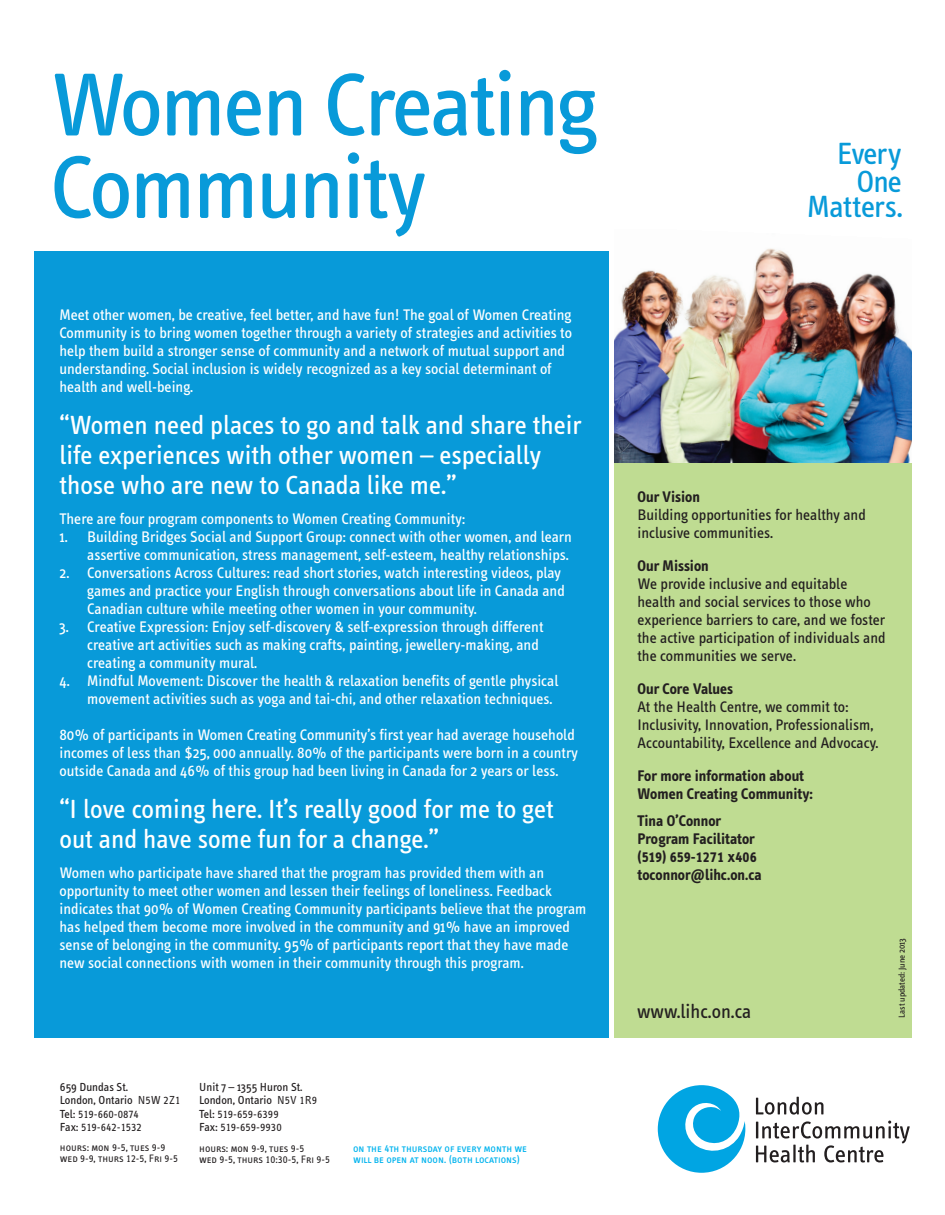
<style>
.page{position:relative;width:945px;height:1215px;background:#fff}
.page>*{position:absolute;margin:0;border:0;box-sizing:border-box;transform-origin:0 0}
.t1{font:91.8px/82.5px "Info Text";letter-spacing:-.025em;color:#089ad9}
.t2{font:31.5px/28.2px "Info Text";letter-spacing:-.025em;color:#089ad9;text-align:right}
.t3{font:27px/30px "Info Text";color:#fff}
.t4{font:19.95px "Info Text";color:#231f20}
.t5{font:15.75px/18px "Info Text";color:#fff}
.t6{font:15.75px/18px "Info Text";color:#231f20}
.t7{font:700 15.75px/18px "Info Text";color:#231f20}
.t8{font:15.75px "Info Text Bold Caps";color:#231f20}
.t9{font:12px/13.5px "Info Text";color:#231f20}
.t10{font:12px/13.5px "Info Text Normal Caps";color:#231f20}
.t11{font:11.1px/11.1px "Info Text Normal Caps";color:#231f20}
.t12{font:11.1px/11.1px "Info Text Book Caps";color:#00b3ee}
.t13{font:9px "Info Text";color:#231f20}
.s1{font-family:"Info Text Normal Caps"}
.s2{font-family:"Info Text"}
</style>
<div class="page">
<div style="left:34px;top:252px;width:575px;height:786px;background:#089ad9"></div>
<div style="left:614px;top:460px;width:298px;height:578px;background:#bfdc92"></div>
<img style="left:614px;top:248px;width:298px;height:214px">
<svg style="left:658px;top:1085px;width:87px;height:88px"></svg>
<svg style="left:756px;top:1097px;width:67px;height:18px"></svg>
<svg style="left:756px;top:1121px;width:154px;height:41px"></svg>
<h1 class="t1" style="left:50px;top:71px;width:549px">Women Creating<br>Community</h1>
<p class="t5" style="left:59px;top:307px;width:514px">Meet other women, be creative, feel better, and have fun! The goal of Women Creating Community is to bring women together through a variety of strategies and activities to help them build a stronger sense of community and a network of mutual support and understanding. Social inclusion is widely recognized as a key social determinant of health and well-being.</p>
<h3 class="t3" style="left:60px;top:412px;width:523px">“Women need places to go and talk and share their life experiences with other women – especially those who are new to Canada like me.”</h3>
<p class="t5" style="left:59px;top:511px;width:407px">There are four program components to Women Creating Community:</p>
<p class="t5" style="left:59px;top:529px;width:514px;text-align:right">1. Building Bridges Social and Support Group: connect with other women, and learn assertive communication, stress management, self-esteem, healthy relationships.</p>
<p class="t5" style="left:87px;top:565px;width:479px;text-indent:-28px">2. Conversations Across Cultures: read short stories, watch interesting videos, play games and practice your English through conversations about life in Canada and<br>Canadian culture while meeting other women in your community.</p>
<p class="t5" style="left:87px;top:619px;width:458px;text-indent:-28px">3. Creative Expression: Enjoy self-discovery &amp; self-expression through different creative art activities such as making crafts, painting, jewellery-making, and creating a community mural.</p>
<p class="t5" style="left:87px;top:673px;width:473px;text-indent:-28px">4. Mindful Movement: Discover the health &amp; relaxation benefits of gentle physical movement activities such as yoga and tai-chi, and other relaxation techniques.</p>
<p class="t5" style="left:59px;top:727px;width:520px">80% of participants in Women Creating Community’s first year had average household incomes of less than $25, 000 annually. 80% of the participants were born in a country outside Canada and 46% of this group had been living in Canada for 2 years or less.</p>
<h3 class="t3" style="left:60px;top:796px;width:496px">“I love coming here. It’s really good for me to get out and have some fun for a change.”</h3>
<p class="t5" style="left:59px;top:865px;width:528px">Women who participate have shared that the program has provided them with an opportunity to meet other women and lessen their feelings of loneliness. Feedback indicates that 90% of Women Creating Community participants believe that the program has helped them become more involved in the community and 91% have an improved sense of belonging in the community. 95% of participants report that they have made new social connections with women in their community through this program.</p>
<p class="t9" style="left:60px;top:1081px;width:122px">659 Dundas St.<br>London, Ontario <span class="s1">N5W 2Z1</span></p>
<p class="t10" style="left:60px;top:1107px;width:84px"><span class="s2">Tel:</span> 519-660-0874<br><span class="s2">Fax:</span> 519-642-1532</p>
<p class="t11" style="left:60px;top:1142px;width:120px">hours: mon 9-5, tues 9-9 wed 9-9, thurs 12-5, Fri 9-5</p>
<p class="t9" style="left:199px;top:1081px;width:119px">Unit 7 – 1355 Huron St.<br>London, Ontario <span class="s1">N5V 1R9</span></p>
<p class="t10" style="left:199px;top:1107px;width:84px"><span class="s2">Tel:</span> 519-659-6399<br><span class="s2">Fax:</span> 519-659-9930</p>
<p class="t11" style="left:199px;top:1142px;width:132px">hours: mon 9-9, tues 9-5<br>wed 9-5, thurs 10:30-5, Fri 9-5</p>
<p class="t12" style="left:353px;top:1142px;width:176px">on the 4th thursday of every month we will be open at noon. (both locations)</p>
<h2 class="t2" style="left:837px;top:141px;width:67px">Every<br>One</h2>
<h2 class="t2" style="left:807px;top:195px;width:97px">Matters.</h2>
<p class="t7" style="left:638px;top:489px;width:64px">Our Vision</p>
<p class="t6" style="left:638px;top:507px;width:230px">Building opportunities for healthy and inclusive communities.</p>
<p class="t7" style="left:638px;top:558px;width:73px">Our Mission</p>
<p class="t6" style="left:638px;top:576px;width:250px">We provide inclusive and equitable health and social services to those who experience barriers to care, and we foster the active participation of individuals and the communities we serve.</p>
<p class="t7" style="left:638px;top:681px;width:97px">Our Core Values</p>
<p class="t6" style="left:638px;top:699px;width:243px">At the Health Centre, we commit to:<br>Inclusivity, Innovation, Professionalism,<br>Accountability, Excellence and Advocacy.</p>
<p class="t7" style="left:638px;top:768px;width:177px">For more information about<br>Women Creating Community:</p>
<p class="t7" style="left:638px;top:813px;width:119px">Tina O’Connor<br>Program Facilitator</p>
<p class="t8" style="left:638px;top:847px;width:121px">(519) 659-1271 x406</p>
<p class="t7" style="left:638px;top:867px;width:126px">toconnor@lihc.on.ca</p>
<p class="t4" style="left:637px;top:1004px;width:116px">www.lihc.on.ca</p>
<p class="t13" style="left:898px;top:1018px;width:81px;rotate:-90deg">Last updated: June 2013</p>
</div>
